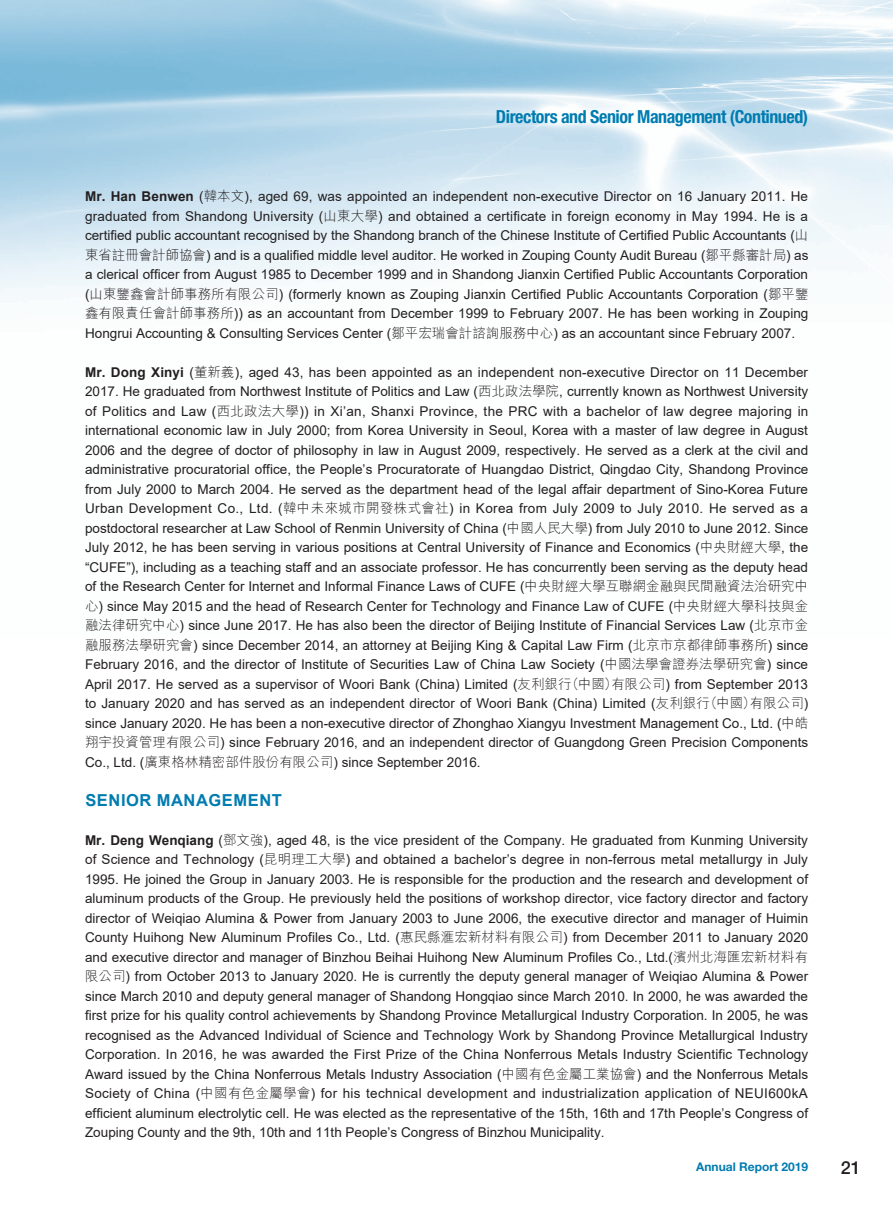
<style>
.page{position:relative;width:893px;height:1212px;background:#fff}
.page>*{position:absolute;margin:0;border:0;box-sizing:border-box;transform-origin:0 0}
.t1{font:700 condensed 18px "Helvetica Neue LT Std";letter-spacing:-.025em;color:#007cb1}
.t2{font:500 18px "Helvetica Neue LT Std";color:#231f20}
.t3{font:700 16.5px "Arial";letter-spacing:.035em;color:#007cb1}
.t4{font:13.5px/19.5px "Arial";color:#231f20;text-align:justify}
.t5{font:700 12px "Helvetica Neue LT Std";color:#007cb1}
.s1{font-weight:700}
.s2{font-family:"M Hei HK Light E Ten B5 H"}
</style>
<div class="page">
<h1 class="t1" style="left:496px;top:110px;width:314px">Directors and Senior Management (Continued)</h1>
<p class="t4" style="left:85px;top:187px;width:725px"><span class="s1">Mr. Han Benwen</span> (<span class="s2">韓本文</span>), aged 69, was appointed an independent non-executive Director on 16 January 2011. He graduated from Shandong University (<span class="s2">山東大學</span>) and obtained a certificate in foreign economy in May 1994. He is a certified public accountant recognised by the Shandong branch of the Chinese Institute of Certified Public Accountants (<span class="s2">山東省註冊會計師協會</span>) and is a qualified middle level auditor. He worked in Zouping County Audit Bureau (<span class="s2">鄒平縣審計局</span>) as a clerical officer from August 1985 to December 1999 and in Shandong Jianxin Certified Public Accountants Corporation (<span class="s2">山東鑒鑫會計師事務所有限公司</span>) (formerly known as Zouping Jianxin Certified Public Accountants Corporation (<span class="s2">鄒平鑒鑫有限責任會計師事務所</span>)) as an accountant from December 1999 to February 2007. He has been working in Zouping Hongrui Accounting &amp; Consulting Services Center (<span class="s2">鄒平宏瑞會計諮詢服務中心</span>) as an accountant since February 2007.</p>
<p class="t4" style="left:85px;top:362px;width:725px"><span class="s1">Mr. Dong Xinyi</span> (<span class="s2">董新義</span>), aged 43, has been appointed as an independent non-executive Director on 11 December 2017. He graduated from Northwest Institute of Politics and Law (<span class="s2">西北政法學院</span>, currently known as Northwest University of Politics and Law (<span class="s2">西北政法大學</span>)) in Xi’an, Shanxi Province, the PRC with a bachelor of law degree majoring in international economic law in July 2000; from Korea University in Seoul, Korea with a master of law degree in August 2006 and the degree of doctor of philosophy in law in August 2009, respectively. He served as a clerk at the civil and administrative procuratorial office, the People’s Procuratorate of Huangdao District, Qingdao City, Shandong Province from July 2000 to March 2004. He served as the department head of the legal affair department of Sino-Korea Future Urban Development Co., Ltd. (<span class="s2">韓中未來城市開發株式會社</span>) in Korea from July 2009 to July 2010. He served as a postdoctoral researcher at Law School of Renmin University of China (<span class="s2">中國人民大學</span>) from July 2010 to June 2012. Since July 2012, he has been serving in various positions at Central University of Finance and Economics (<span class="s2">中央財經大學</span>, the “CUFE”), including as a teaching staff and an associate professor. He has concurrently been serving as the deputy head of the Research Center for Internet and Informal Finance Laws of CUFE (<span class="s2">中央財經大學互聯網金融與民間融資法治研究中心</span>) since May 2015 and the head of Research Center for Technology and Finance Law of CUFE (<span class="s2">中央財經大學科技與金融法律研究中心</span>) since June 2017. He has also been the director of Beijing Institute of Financial Services Law (<span class="s2">北京市金融服務法學研究會</span>) since December 2014, an attorney at Beijing King &amp; Capital Law Firm (<span class="s2">北京市京都律師事務所</span>) since February 2016, and the director of Institute of Securities Law of China Law Society (<span class="s2">中國法學會證券法學研究會</span>) since April 2017. He served as a supervisor of Woori Bank (China) Limited (<span class="s2">友利銀行（中國）有限公司</span>) from September 2013 to January 2020 and has served as an independent director of Woori Bank (China) Limited (<span class="s2">友利銀行（中國）有限公司</span>) since January 2020. He has been a non-executive director of Zhonghao Xiangyu Investment Management Co., Ltd. (<span class="s2">中皓翔宇投資管理有限公司</span>) since February 2016, and an independent director of Guangdong Green Precision Components Co., Ltd. (<span class="s2">廣東格林精密部件股份有限公司</span>) since September 2016.</p>
<p class="t3" style="left:85px;top:791px;width:198px">SENIOR MANAGEMENT</p>
<p class="t4" style="left:85px;top:830px;width:724px"><span class="s1">Mr. Deng Wenqiang</span> (<span class="s2">鄧文強</span>), aged 48, is the vice president of the Company. He graduated from Kunming University of Science and Technology (<span class="s2">昆明理工大學</span>) and obtained a bachelor’s degree in non-ferrous metal metallurgy in July 1995. He joined the Group in January 2003. He is responsible for the production and the research and development of aluminum products of the Group. He previously held the positions of workshop director, vice factory director and factory director of Weiqiao Alumina &amp; Power from January 2003 to June 2006, the executive director and manager of Huimin County Huihong New Aluminum Profiles Co., Ltd. (<span class="s2">惠民縣滙宏新材料有限公司</span>) from December 2011 to January 2020 and executive director and manager of Binzhou Beihai Huihong New Aluminum Profiles Co., Ltd.(<span class="s2">濱州北海匯宏新材料有限公司</span>) from October 2013 to January 2020. He is currently the deputy general manager of Weiqiao Alumina &amp; Power since March 2010 and deputy general manager of Shandong Hongqiao since March 2010. In 2000, he was awarded the first prize for his quality control achievements by Shandong Province Metallurgical Industry Corporation. In 2005, he was recognised as the Advanced Individual of Science and Technology Work by Shandong Province Metallurgical Industry Corporation. In 2016, he was awarded the First Prize of the China Nonferrous Metals Industry Scientific Technology Award issued by the China Nonferrous Metals Industry Association (<span class="s2">中國有色金屬工業協會</span>) and the Nonferrous Metals Society of China (<span class="s2">中國有色金屬學會</span>) for his technical development and industrialization application of NEUI600kA efficient aluminum electrolytic cell. He was elected as the representative of the 15th, 16th and 17th People’s Congress of Zouping County and the 9th, 10th and 11th People’s Congress of Binzhou Municipality.</p>
<p class="t5" style="left:696px;top:1163px;width:114px">Annual Report 2019</p>
<h1 class="t2" style="left:840px;top:1158px;width:22px">21</h1>
</div>
